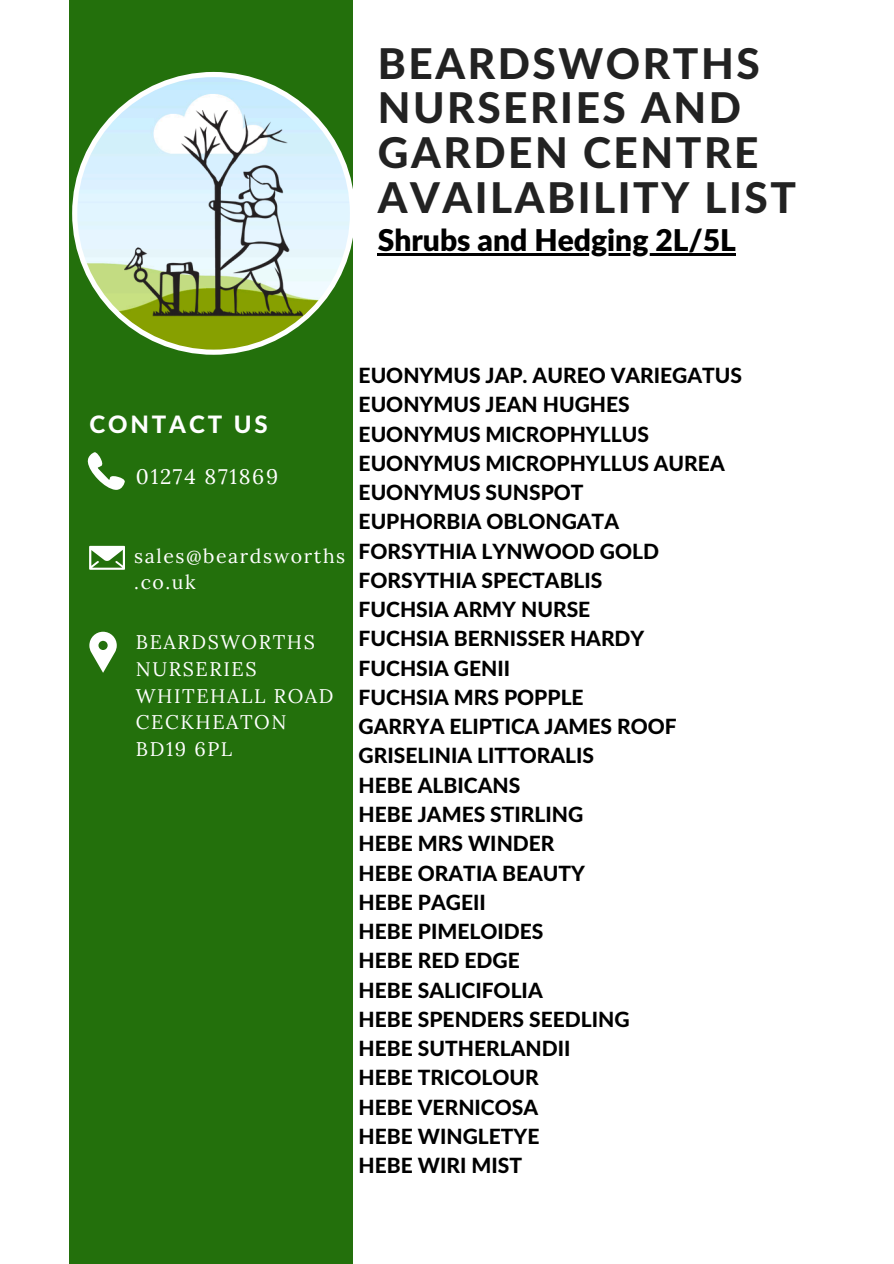
<style>
.page{position:relative;width:894px;height:1264px;background:#fff}
.page>*{position:absolute;margin:0;border:0;box-sizing:border-box;transform-origin:0 0}
.t1{font:800 42.45px/44.8px "Lato Latin";letter-spacing:.06em;color:#222}
.t2{font:900 30px "Lato Latin";color:#000}
.t3{font:800 24px "Lato Latin";letter-spacing:.12em;color:#fff}
.t4{font:800 21px/29.2px "Lato Latin";color:#000}
.t5{font:21px "Lora";letter-spacing:.08em;color:#fff}
.t6{font:19.65px/26.8px "Lora";letter-spacing:.08em;color:#fff}
.t7{font:19.5px/25.8px "Lora";letter-spacing:.08em;color:#fff}
</style>
<div class="page">
<div style="left:69px;top:0;width:283px;height:1263px;background:#23700c"></div>
<svg style="left:88px;top:452px;width:37px;height:37px"></svg>
<svg style="left:89px;top:546px;width:35px;height:23px"></svg>
<svg style="left:89px;top:631px;width:27px;height:41px"></svg>
<svg style="left:72px;top:72px;width:281px;height:283px"></svg>
<img style="left:125px;top:110px;width:177px;height:206px">
<hr style="left:377px;top:253px;width:358px;height:2px;background:#000">
<p class="t1" style="left:377px;top:43px;width:420px">BEARDSWORTHS<br>NURSERIES AND<br>GARDEN CENTRE<br>AVAILABILITY LIST</p>
<p class="t2" style="left:377px;top:227px;width:360px">Shrubs and Hedging 2L/5L</p>
<h3 class="t3" style="left:89px;top:414px;width:180px">CONTACT US</h3>
<p class="t5" style="left:136px;top:462px;width:144px">01274 871869</p>
<p class="t7" style="left:134px;top:543px;width:212px">sales@beardsworths .co.uk</p>
<p class="t6" style="left:136px;top:628px;width:199px">BEARDSWORTHS<br>NURSERIES<br>WHITEHALL ROAD<br>CECKHEATON<br>BD19 6PL</p>
<h1 class="t4" style="left:358px;top:362px;width:385px">EUONYMUS JAP. AUREO VARIEGATUS<br>EUONYMUS JEAN HUGHES<br>EUONYMUS MICROPHYLLUS<br>EUONYMUS MICROPHYLLUS AUREA<br>EUONYMUS SUNSPOT<br>EUPHORBIA OBLONGATA<br>FORSYTHIA LYNWOOD GOLD<br>FORSYTHIA SPECTABLIS<br>FUCHSIA ARMY NURSE<br>FUCHSIA BERNISSER HARDY<br>FUCHSIA GENII<br>FUCHSIA MRS POPPLE<br>GARRYA ELIPTICA JAMES ROOF<br>GRISELINIA LITTORALIS<br>HEBE ALBICANS<br>HEBE JAMES STIRLING<br>HEBE MRS WINDER<br>HEBE ORATIA BEAUTY<br>HEBE PAGEII<br>HEBE PIMELOIDES<br>HEBE RED EDGE<br>HEBE SALICIFOLIA<br>HEBE SPENDERS SEEDLING<br>HEBE SUTHERLANDII<br>HEBE TRICOLOUR<br>HEBE VERNICOSA<br>HEBE WINGLETYE<br>HEBE WIRI MIST</h1>
</div>
